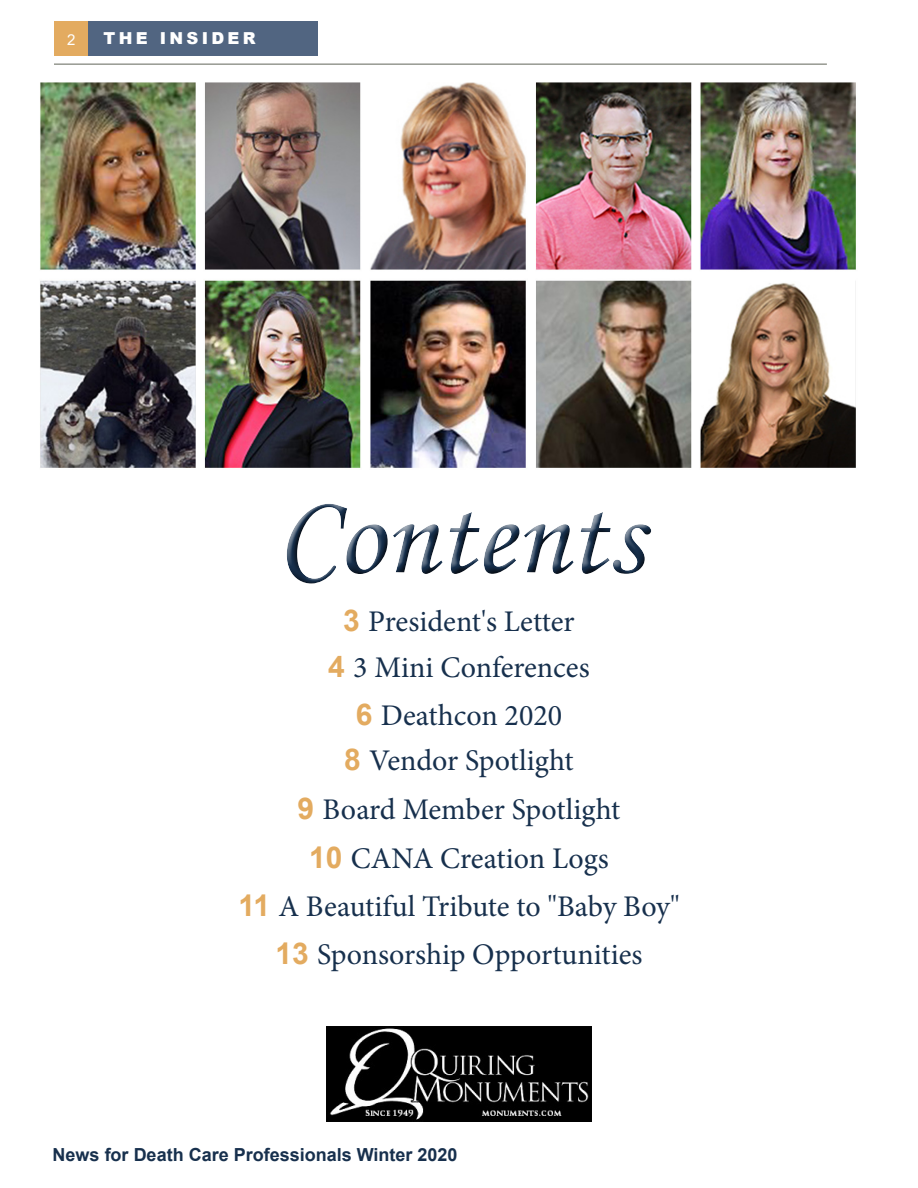
<style>
.page{position:relative;width:918px;height:1188px;background:#fff}
.page>*{position:absolute;margin:0;border:0;box-sizing:border-box;transform-origin:0 0}
.t1{font:117px "Monotype Corsiva";color:#17304d}
.t2{font:30px "Minion Pro";color:#17304d}
.t3{font:700 18px "Arial";color:#17304d}
.t4{font:900 16.5px "Arial";letter-spacing:.2em;color:#fff}
.t5{font:15px "Arial";color:#fff}
.s1{font-family:"Arial";font-weight:700;color:#e3ab60}
</style>
<div class="page">
<div style="left:54px;top:21px;width:34px;height:35px;background:#e3ab60"></div>
<div style="left:88px;top:21px;width:230px;height:35px;background:#516581"></div>
<hr style="left:54px;top:64px;width:773px;height:1px;background:#73776c">
<div style="left:282px;top:501px;width:380px;height:93px;background:#231f20;opacity:.75"></div>
<img style="left:40px;top:82px;width:816px;height:386px">
<img style="left:327px;top:1026px;width:264px;height:96px">
<p class="t5" style="left:67px;top:29px;width:10px">2</p>
<p class="t4" style="left:104px;top:26px;width:154px">THE INSIDER</p>
<h1 class="t1" style="left:276px;top:466px;width:369px">Contents</h1>
<p class="t2" style="left:343px;top:601px;width:233px"><span class="s1">3</span> President's Letter</p>
<p class="t2" style="left:328px;top:648px;width:263px"><span class="s1">4</span> 3 Mini Conferences</p>
<p class="t2" style="left:356px;top:695px;width:208px"><span class="s1">6</span> Deathcon 2020</p>
<p class="t2" style="left:344px;top:740px;width:231px"><span class="s1">8</span> Vendor Spotlight</p>
<p class="t2" style="left:298px;top:790px;width:324px"><span class="s1">9</span> Board Member Spotlight</p>
<p class="t2" style="left:309px;top:838px;width:301px"><span class="s1">10</span> CANA Creation Logs</p>
<p class="t2" style="left:238px;top:886px;width:443px"><span class="s1">11</span> A Beautiful Tribute to "Baby Boy"</p>
<p class="t2" style="left:275px;top:935px;width:369px"><span class="s1">13</span> Sponsorship Opportunities</p>
<p class="t3" style="left:53px;top:1142px;width:406px">News for Death Care Professionals Winter 2020</p>
</div>
